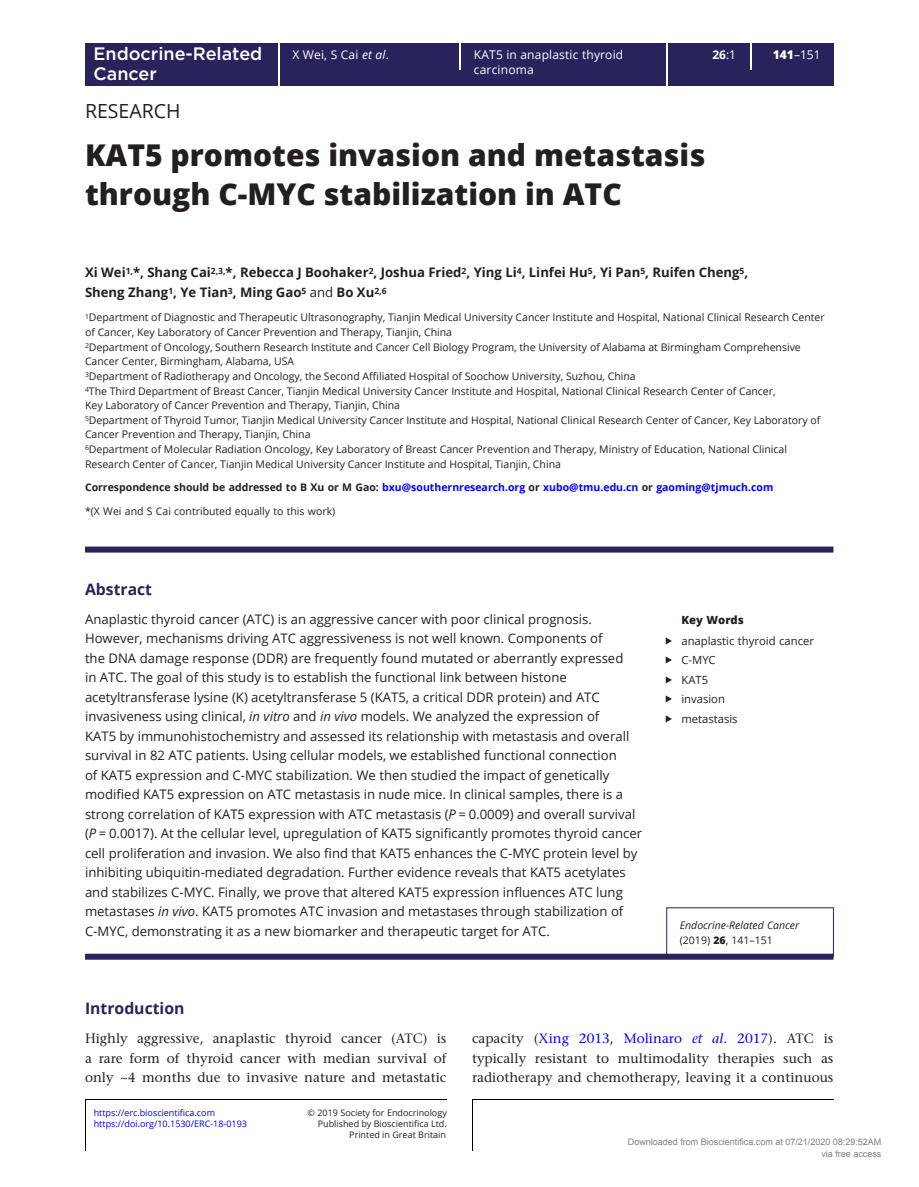
<style>
.page{position:relative;width:919px;height:1187px;background:#fff}
.page>*{position:absolute;margin:0;border:0;box-sizing:border-box;transform-origin:0 0}
.CT{font:800 30px/39px "Open Sans";color:#231f20}
.AT{font:19.5px "Open Sans";color:#231f20}
.t1{font:500 18px "Gotham";color:#fff}
.H1_Rule{font:700 15.75px "Open Sans";color:#29235c}
.ABS_H{font:700 15.75px "Open Sans";color:#29235c}
.TXT{font:500 13.5px/19.5px "Stone Serif Std";color:#231f20;text-align:justify}
.ABS_TXT{font:13.2px/19.5px "Open Sans";color:#231f20}
.AU{font:700 13.2px/19.5px "Open Sans";color:#231f20}
.t2{font:12px/14.7px "Open Sans";letter-spacing:.015em;color:#fff}
.t3{font:700 12px "Open Sans";color:#fff}
.t4{font:11.25px "Open Sans";color:#231f20}
.Keywords_Head{font:800 11.25px "Open Sans";color:#231f20}
.Address{font:10.5px/14.7px "Open Sans";color:#231f20}
.Corres{font:700 10.5px "Open Sans";color:#00f}
.FN{font:10.5px "Open Sans";color:#231f20}
.Corres-2{font:italic 10.5px/14.7px "Open Sans";color:#231f20}
.t5{font:9px "Open Sans";color:#231f20}
.t6{font:9px/12px "Arial";color:#808080;text-align:right}
.t7{font:9px "Open Sans";color:#00f}
.s1{font-weight:400}
.s2{font-style:italic}
.s3{font-weight:800}
.s4{color:#231f20}
.s5{font-style:normal}
.s6{font-weight:800;font-style:normal}
.s7{color:#00f}
.s8{font-style:italic;color:#00f}
</style>
<div class="page">
<hr style="left:472px;top:1098px;width:1px;height:52px;background:#000">
<hr style="left:472px;top:1098px;width:361px;height:1px;background:#000">
<hr style="left:85px;top:1098px;width:1px;height:52px;background:#000">
<hr style="left:85px;top:1098px;width:361px;height:1px;background:#000">
<div style="left:85px;top:43px;width:748px;height:42px;background:#29235c"></div>
<hr style="left:278px;top:43px;width:1px;height:42px;background:#fff">
<hr style="left:666px;top:43px;width:1px;height:42px;background:#fff">
<svg style="left:459px;top:43px;width:1px;height:27px"></svg>
<svg style="left:750px;top:43px;width:1px;height:27px"></svg>
<div style="left:85px;top:546px;width:748px;height:6px;background:#29235c"></div>
<div style="left:85px;top:953px;width:748px;height:6px;background:#29235c"></div>
<div style="left:666px;top:907px;width:167px;height:50px;border:1px solid #29235c"></div>
<h3 class="t1" style="left:93px;top:42px;width:170px">Endocrine-Related</h3>
<p class="t3" style="left:712px;top:46px;width:25px">26<span class="s1">:1</span></p>
<h3 class="t1" style="left:93px;top:61px;width:65px">Cancer</h3>
<p class="t2" style="left:292px;top:47px;width:98px">X Wei, S Cai <span class="s2">et al</span>.</p>
<p class="t2" style="left:474px;top:47px;width:151px">KAT5 in anaplastic thyroid carcinoma</p>
<p class="t2" style="left:772px;top:47px;width:49px"><span class="s3">141</span>–151</p>
<p class="AT" style="left:85px;top:97px;width:97px">RESEARCH</p>
<p class="CT" style="left:85px;top:134px;width:621px">KAT5 promotes invasion and metastasis through C-MYC stabilization in ATC</p>
<p class="AU" style="left:85px;top:262px;width:664px">Xi Wei<sup>1,</sup>*, Shang Cai<sup>2,3,</sup>*, Rebecca J Boohaker<sup>2</sup>, Joshua Fried<sup>2</sup>, Ying Li<sup>4</sup>, Linfei Hu<sup>5</sup>, Yi Pan<sup>5</sup>, Ruifen Cheng<sup>5</sup>,<br>Sheng Zhang<sup>1</sup>, Ye Tian<sup>3</sup>, Ming Gao<sup>5</sup> <span class="s1">and</span> Bo Xu<sup>2,6</sup></p>
<p class="Address" style="left:85px;top:310px;width:741px"><sup>1</sup>Department of Diagnostic and Therapeutic Ultrasonography, Tianjin Medical University Cancer Institute and Hospital, National Clinical Research Center of Cancer, Key Laboratory of Cancer Prevention and Therapy, Tianjin, China</p>
<p class="Address" style="left:85px;top:339px;width:717px"><sup>2</sup>Department of Oncology, Southern Research Institute and Cancer Cell Biology Program, the University of Alabama at Birmingham Comprehensive<br>Cancer Center, Birmingham, Alabama, USA</p>
<p class="Address" style="left:85px;top:368px;width:552px"><sup>3</sup>Department of Radiotherapy and Oncology, the Second Affiliated Hospital of Soochow University, Suzhou, China</p>
<p class="Address" style="left:85px;top:383px;width:692px"><sup>4</sup>The Third Department of Breast Cancer, Tianjin Medical University Cancer Institute and Hospital, National Clinical Research Center of Cancer,<br>Key Laboratory of Cancer Prevention and Therapy, Tianjin, China</p>
<p class="Address" style="left:85px;top:412px;width:736px"><sup>5</sup>Department of Thyroid Tumor, Tianjin Medical University Cancer Institute and Hospital, National Clinical Research Center of Cancer, Key Laboratory of<br>Cancer Prevention and Therapy, Tianjin, China</p>
<p class="Address" style="left:85px;top:441px;width:703px"><sup>6</sup>Department of Molecular Radiation Oncology, Key Laboratory of Breast Cancer Prevention and Therapy, Ministry of Education, National Clinical<br>Research Center of Cancer, Tianjin Medical University Cancer Institute and Hospital, Tianjin, China</p>
<p class="Corres" style="left:85px;top:480px;width:689px"><span class="s4">Correspondence should be addressed to B Xu or M Gao:</span> bxu@southernresearch.org <span class="s4">or</span> xubo@tmu.edu.cn <span class="s4">or</span> gaoming@tjmuch.com</p>
<p class="FN" style="left:85px;top:504px;width:252px">*(X Wei and S Cai contributed equally to this work)</p>
<p class="ABS_H" style="left:85px;top:578px;width:69px">Abstract</p>
<p class="ABS_TXT" style="left:85px;top:608px;width:558px">Anaplastic thyroid cancer (ATC) is an aggressive cancer with poor clinical prognosis.<br>However, mechanisms driving ATC aggressiveness is not well known. Components of<br>the DNA damage response (DDR) are frequently found mutated or aberrantly expressed<br>in ATC. The goal of this study is to establish the functional link between histone acetyltransferase lysine (K) acetyltransferase 5 (KAT5, a critical DDR protein) and ATC invasiveness using clinical, <span class="s2">in vitro</span> and <span class="s2">in vivo</span> models. We analyzed the expression of<br>KAT5 by immunohistochemistry and assessed its relationship with metastasis and overall survival in 82 ATC patients. Using cellular models, we established functional connection<br>of KAT5 expression and C-MYC stabilization. We then studied the impact of genetically modified KAT5 expression on ATC metastasis in nude mice. In clinical samples, there is a strong correlation of KAT5 expression with ATC metastasis (<span class="s2">P</span> = 0.0009) and overall survival (<span class="s2">P</span> = 0.0017). At the cellular level, upregulation of KAT5 significantly promotes thyroid cancer cell proliferation and invasion. We also find that KAT5 enhances the C-MYC protein level by inhibiting ubiquitin-mediated degradation. Further evidence reveals that KAT5 acetylates and stabilizes C-MYC. Finally, we prove that altered KAT5 expression influences ATC lung metastases <span class="s2">in vivo</span>. KAT5 promotes ATC invasion and metastases through stabilization of C-MYC, demonstrating it as a new biomarker and therapeutic target for ATC.</p>
<p class="Keywords_Head" style="left:681px;top:611px;width:64px">Key Words</p>
<p class="t4" style="left:681px;top:633px;width:134px">anaplastic thyroid cancer</p>
<p class="t4" style="left:681px;top:652px;width:36px">C-MYC</p>
<p class="t4" style="left:681px;top:672px;width:28px">KAT5</p>
<p class="t4" style="left:681px;top:691px;width:45px">invasion</p>
<p class="t4" style="left:681px;top:711px;width:58px">metastasis</p>
<p class="Corres-2" style="left:679px;top:917px;width:121px">Endocrine-Related Cancer <span class="s5">(2019)</span> <span class="s6">26</span><span class="s5">, 141–151</span></p>
<p class="H1_Rule" style="left:85px;top:996px;width:101px">Introduction</p>
<p class="TXT" style="left:85px;top:1028px;width:363px">Highly aggressive, anaplastic thyroid cancer (ATC) is a rare form of thyroid cancer with median survival of only ~4 months due to invasive nature and metastatic</p>
<p class="TXT" style="left:472px;top:1028px;width:363px">capacity (<span class="s7">Xing 2013</span>, <span class="s7">Molinaro</span> <span class="s8">et al</span><span class="s7">. 2017</span>). ATC is typically resistant to multimodality therapies such as radiotherapy and chemotherapy, leaving it a continuous</p>
<p class="t7" style="left:94px;top:1106px;width:123px">https://erc.bioscientifica.com</p>
<p class="t5" style="left:307px;top:1106px;width:141px">© 2019 Society for Endocrinology</p>
<p class="t5" style="left:349px;top:1128px;width:98px">Printed in Great Britain</p>
<p class="t5" style="left:318px;top:1117px;width:131px">Published by Bioscientifica Ltd.</p>
<p class="t7" style="left:94px;top:1117px;width:155px">https://doi.org/10.1530/ERC-18-0193</p>
<p class="t6" style="left:627px;top:1136px;width:255px">Downloaded from Bioscientifica.com at 07/21/2020 08:29:52AM via free access</p>
</div>
